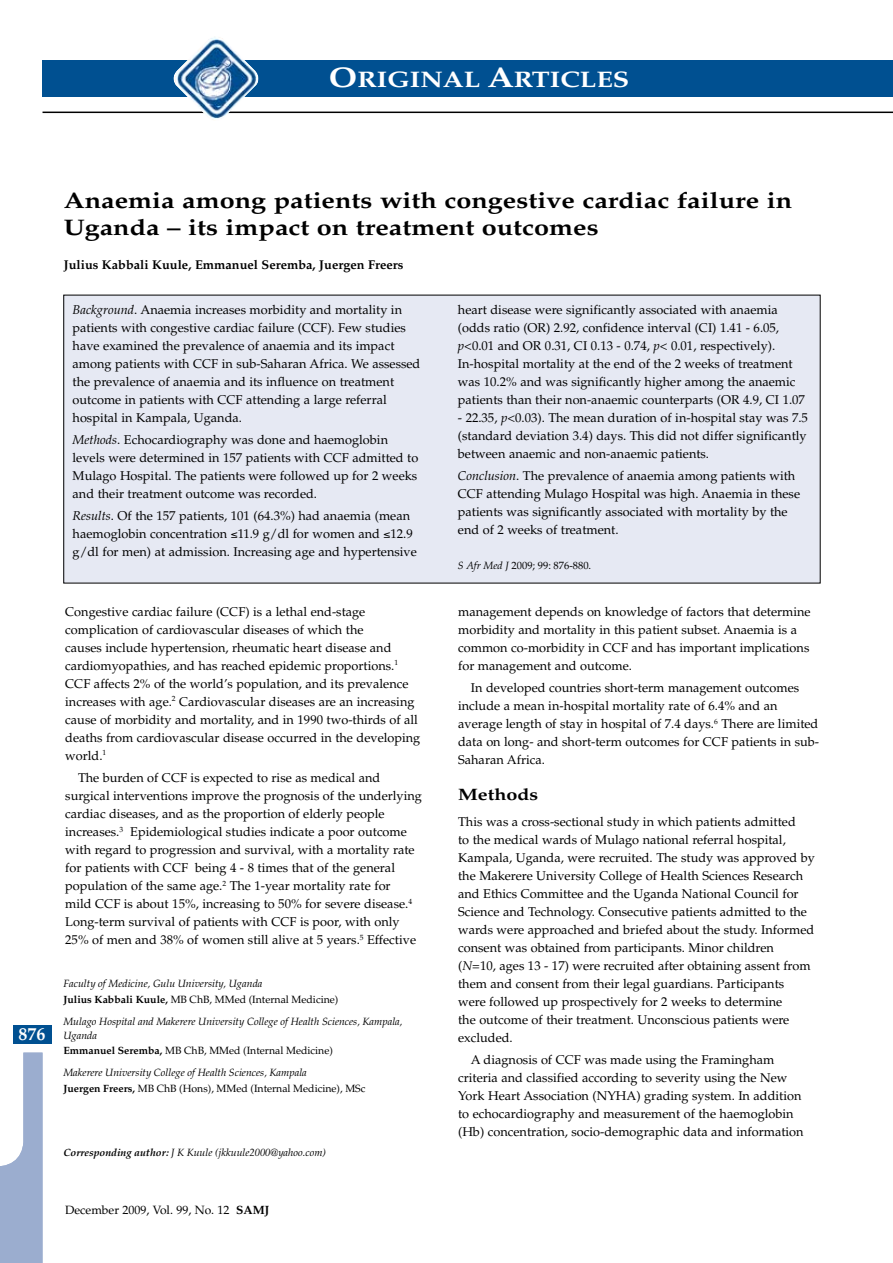
<style>
.page{position:relative;width:893px;height:1263px;background:#fff}
.page>*{position:absolute;margin:0;border:0;box-sizing:border-box;transform-origin:0 0}
.t1{font:700 22.5px/27px "Palatino";color:#000;scale:1.2 1}
.t2{font:700 22.5px "Palatino";color:#fff;scale:1.2 1}
.t3{font:700 18px "Palatino";color:#fff}
.t4{font:700 16.5px "Palatino";color:#000;scale:1.2 1}
.t5{font:12.75px/18px "Palatino";color:#000}
.t6{font:700 12.75px "Palatino";color:#000}
.t7{font:12px "Palatino";color:#000}
.t8{font:italic 10.5px/15.6px "Palatino";color:#000}
.t9{font:10.5px "Palatino";color:#000}
.s1{font-size:28.5px}
.s2{font-style:italic}
.s3{font-weight:700;font-style:normal}
.s4{font-style:normal}
.s5{font-weight:700}
</style>
<div class="page">
<div style="left:43px;top:60px;width:850px;height:37px;background:#005091"></div>
<hr style="left:43px;top:112px;width:850px;height:1px;background:#000">
<img style="left:173px;top:37px;width:85px;height:83px">
<svg style="left:0;top:1052px;width:43px;height:211px"></svg>
<div style="left:14px;top:1024px;width:38px;height:19px;background:#005091"></div>
<div style="left:64px;top:295px;width:756px;height:288px;background:#e6e9f3"></div>
<h1 class="t2" style="left:329px;top:67px;width:252px"><span class="s1">O</span>RIGINAL <span class="s1">A</span>RTICLES</h1>
<h2 class="t3" style="left:18px;top:1023px;width:28px">876</h2>
<h1 class="t1" style="left:64px;top:187px;width:608px">Anaemia among patients with congestive cardiac failure in<br>Uganda – its impact on treatment outcomes</h1>
<p class="t6" style="left:64px;top:257px;width:341px">Julius Kabbali Kuule, Emmanuel Seremba, Juergen Freers</p>
<p class="t5" style="left:73px;top:301px;width:349px"><span class="s2">Background</span>. Anaemia increases morbidity and mortality in patients with congestive cardiac failure (CCF). Few studies have examined the prevalence of anaemia and its impact among patients with CCF in sub-Saharan Africa. We assessed the prevalence of anaemia and its influence on treatment outcome in patients with CCF attending a large referral hospital in Kampala, Uganda.</p>
<p class="t5" style="left:73px;top:431px;width:347px"><span class="s2">Methods</span>. Echocardiography was done and haemoglobin levels were determined in 157 patients with CCF admitted to Mulago Hospital. The patients were followed up for 2 weeks and their treatment outcome was recorded.</p>
<p class="t5" style="left:73px;top:507px;width:346px"><span class="s2">Results</span>. Of the 157 patients, 101 (64.3%) had anaemia (mean haemoglobin concentration ≤11.9 g/dl for women and ≤12.9 g/dl for men) at admission. Increasing age and hypertensive</p>
<p class="t5" style="left:65px;top:603px;width:357px">Congestive cardiac failure (CCF) is a lethal end-stage complication of cardiovascular diseases of which the<br>causes include hypertension, rheumatic heart disease and cardiomyopathies, and has reached epidemic proportions.<sup>1<br></sup>CCF affects 2% of the world’s population, and its prevalence increases with age.<sup>2</sup> Cardiovascular diseases are an increasing cause of morbidity and mortality, and in 1990 two-thirds of all deaths from cardiovascular disease occurred in the developing world.<sup>1</sup></p>
<p class="t5" style="left:65px;top:769px;width:358px;text-indent:13px">The burden of CCF is expected to rise as medical and surgical interventions improve the prognosis of the underlying cardiac diseases, and as the proportion of elderly people increases.<sup>3</sup> Epidemiological studies indicate a poor outcome with regard to progression and survival, with a mortality rate for patients with CCF being 4 - 8 times that of the general population of the same age.<sup>2</sup> The 1-year mortality rate for<br>mild CCF is about 15%, increasing to 50% for severe disease.<sup>4<br></sup>Long-term survival of patients with CCF is poor, with only 25% of men and 38% of women still alive at 5 years.<sup>5</sup> Effective</p>
<p class="t8" style="left:63px;top:976px;width:277px">Faculty of Medicine, Gulu University, Uganda<br><span class="s3">Julius Kabbali Kuule,</span> <span class="s4">MB ChB, MMed (Internal Medicine)</span></p>
<p class="t8" style="left:63px;top:1015px;width:341px;line-height:13.5px">Mulago Hospital and Makerere University College of Health Sciences, Kampala,<br>Uganda</p>
<p class="t8" style="left:63px;top:1040px;width:271px;line-height:22px"><span class="s3">Emmanuel Seremba,</span> <span class="s4">MB ChB, MMed (Internal Medicine)<br></span>Makerere University College of Health Sciences, Kampala</p>
<p class="t9" style="left:63px;top:1082px;width:304px"><span class="s5">Juergen Freers,</span> MB ChB (Hons), MMed (Internal Medicine), MSc</p>
<p class="t8" style="left:63px;top:1145px;width:264px"><span class="s5">Corresponding author:</span> J K Kuule (jkkuule2000@yahoo.com)</p>
<p class="t5" style="left:458px;top:301px;width:349px">heart disease were significantly associated with anaemia (odds ratio (OR) 2.92, confidence interval (CI) 1.41 - 6.05, <span class="s2">p</span>&lt;0.01 and OR 0.31, CI 0.13 - 0.74, <span class="s2">p</span>&lt; 0.01, respectively).<br>In-hospital mortality at the end of the 2 weeks of treatment was 10.2% and was significantly higher among the anaemic patients than their non-anaemic counterparts (OR 4.9, CI 1.07</p>
<p class="t5" style="left:458px;top:409px;width:352px;text-align:justify">- 22.35, <span class="s2">p</span>&lt;0.03). The mean duration of in-hospital stay was 7.5 (standard deviation 3.4) days. This did not differ significantly between anaemic and non-anaemic patients.</p>
<p class="t5" style="left:458px;top:467px;width:344px"><span class="s2">Conclusion</span>. The prevalence of anaemia among patients with CCF attending Mulago Hospital was high. Anaemia in these patients was significantly associated with mortality by the end of 2 weeks of treatment.</p>
<p class="t9" style="left:458px;top:559px;width:135px"><span class="s2">S Afr Med J</span> 2009; 99: 876-880.</p>
<p class="t5" style="left:458px;top:603px;width:354px">management depends on knowledge of factors that determine morbidity and mortality in this patient subset. Anaemia is a common co-morbidity in CCF and has important implications for management and outcome.</p>
<p class="t5" style="left:458px;top:679px;width:362px;text-indent:13px">In developed countries short-term management outcomes include a mean in-hospital mortality rate of 6.4% and an average length of stay in hospital of 7.4 days.<sup>6</sup> There are limited data on long- and short-term outcomes for CCF patients in sub-Saharan Africa.</p>
<p class="t4" style="left:458px;top:784px;width:68px">Methods</p>
<p class="t5" style="left:458px;top:813px;width:358px">This was a cross-sectional study in which patients admitted<br>to the medical wards of Mulago national referral hospital, Kampala, Uganda, were recruited. The study was approved by the Makerere University College of Health Sciences Research and Ethics Committee and the Uganda National Council for Science and Technology. Consecutive patients admitted to the wards were approached and briefed about the study. Informed consent was obtained from participants. Minor children<br>(<span class="s2">N</span>=10, ages 13 - 17) were recruited after obtaining assent from them and consent from their legal guardians. Participants were followed up prospectively for 2 weeks to determine<br>the outcome of their treatment. Unconscious patients were excluded.</p>
<p class="t5" style="left:458px;top:1051px;width:347px;text-indent:13px">A diagnosis of CCF was made using the Framingham criteria and classified according to severity using the New York Heart Association (NYHA) grading system. In addition to echocardiography and measurement of the haemoglobin (Hb) concentration, socio-demographic data and information</p>
<p class="t7" style="left:65px;top:1203px;width:206px">December 2009, Vol. 99, No. 12 <span class="s5">SAMJ</span></p>
</div>
